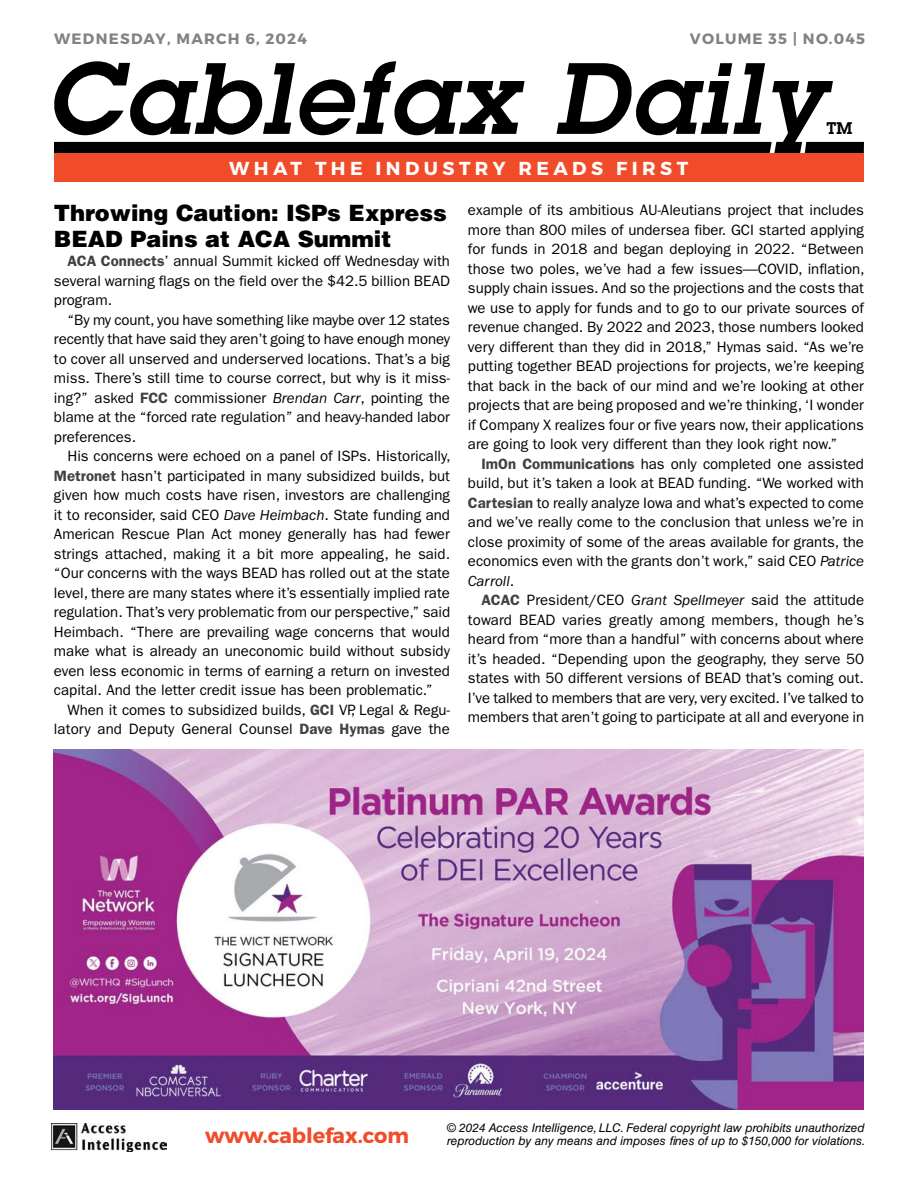
<style>
.page{position:relative;width:918px;height:1188px;background:#fff}
.page>*{position:absolute;margin:0;border:0;box-sizing:border-box;transform-origin:0 0}
.t1{font:italic 600 99px "Lubalin Graph Std";letter-spacing:.03em;color:#000}
.t2{font:900 22.5px/25.5px "Helvetica LT Std";color:#000}
.t3{font:700 21px "Montserrat";color:#f04c2a}
.t4{font:700 18.75px "Montserrat";letter-spacing:.235em;color:#fff}
.t5{font:600 16.5px "Lubalin Graph Std";color:#000}
.t6{font:15px/19.5px "ITC Franklin Gothic Std";color:#000;text-align:justify}
.t7{font:700 15px "Montserrat";letter-spacing:.085em;color:#808285}
.t8{font:italic 12px/13.5px "Helvetica LT Std";color:#000}
.s1{font-weight:600;color:#414042}
.s2{font-style:italic}
</style>
<div class="page">
<div style="left:54px;top:142px;width:718px;height:11px;background:#000"></div>
<svg style="left:805px;top:142px;width:59px;height:11px"></svg>
<div style="left:54px;top:153px;width:809px;height:29px;background:#f04c2a"></div>
<img style="left:52px;top:1123px;width:115px;height:29px">
<img style="left:53px;top:749px;width:810px;height:360px">
<p class="t7" style="left:54px;top:29px;width:254px">WEDNESDAY, MARCH 6, 2024</p>
<p class="t7" style="left:690px;top:29px;width:177px">VOLUME 35 | NO.045</p>
<h1 class="t1" style="left:46px;top:33px;width:779px">Cablefax Daily</h1>
<p class="t5" style="left:827px;top:117px;width:27px">TM</p>
<p class="t4" style="left:229px;top:157px;width:460px">WHAT THE INDUSTRY READS FIRST</p>
<h2 class="t2" style="left:54px;top:200px;width:394px">Throwing Caution: ISPs Express<br>BEAD Pains at ACA Summit</h2>
<p class="t6" style="left:54px;top:252px;width:398px;text-indent:14px"><span class="s1">ACA Connects</span>’ annual Summit kicked off Wednesday with several warning flags on the field over the $42.5 billion BEAD program.</p>
<p class="t6" style="left:54px;top:310px;width:398px;text-indent:14px">“By my count, you have something like maybe over 12 states recently that have said they aren’t going to have enough money to cover all unserved and underserved locations. That’s a big miss. There’s still time to course correct, but why is it miss&shy;ing?” asked <span class="s1">FCC</span> commissioner <span class="s2">Brendan Carr</span>, pointing the blame at the “forced rate regulation” and heavy-handed labor preferences.</p>
<p class="t6" style="left:54px;top:447px;width:398px;text-indent:14px">His concerns were echoed on a panel of ISPs. Historically, <span class="s1">Metronet</span> hasn’t participated in many subsidized builds, but given how much costs have risen, investors are challenging it to reconsider, said CEO <span class="s2">Dave Heimbach</span>. State funding and American Rescue Plan Act money generally has had fewer strings attached, making it a bit more appealing, he said. “Our concerns with the ways BEAD has rolled out at the state level, there are many states where it’s essentially implied rate regulation. That’s very problematic from our perspective,” said Heimbach. “There are prevailing wage concerns that would make what is already an uneconomic build without subsidy even less economic in terms of earning a return on invested capital. And the letter credit issue has been problematic.”</p>
<p class="t6" style="left:54px;top:700px;width:397px;text-align:right">When it comes to subsidized builds, <span class="s1">GCI</span> VP, Legal &amp; Regu&shy;latory and Deputy General Counsel <span class="s1">Dave Hymas</span> gave the</p>
<p class="t6" style="left:468px;top:201px;width:398px">example of its ambitious AU-Aleutians project that includes more than 800 miles of undersea fiber. GCI started applying for funds in 2018 and began deploying in 2022. “Between those two poles, we’ve had a few issues—COVID, inflation, supply chain issues. And so the projections and the costs that we use to apply for funds and to go to our private sources of revenue changed. By 2022 and 2023, those numbers looked very different than they did in 2018,” Hymas said. “As we’re putting together BEAD projections for projects, we’re keeping that back in the back of our mind and we’re looking at other projects that are being proposed and we’re thinking, ‘I wonder if Company X realizes four or five years now, their applications are going to look very different than they look right now.”</p>
<p class="t6" style="left:468px;top:454px;width:398px;text-indent:14px"><span class="s1">ImOn Communications</span> has only completed one assisted build, but it’s taken a look at BEAD funding. “We worked with <span class="s1">Cartesian</span> to really analyze Iowa and what’s expected to come and we’ve really come to the conclusion that unless we’re in close proximity of some of the areas available for grants, the economics even with the grants don’t work,” said CEO <span class="s2">Patrice Carroll</span>.</p>
<p class="t6" style="left:468px;top:591px;width:398px;text-indent:14px"><span class="s1">ACAC</span> President/CEO <span class="s2">Grant Spellmeyer</span> said the attitude toward BEAD varies greatly among members, though he’s heard from “more than a handful” with concerns about where it’s headed. “Depending upon the geography, they serve 50 states with 50 different versions of BEAD that’s coming out.<br>I’ve talked to members that are very, very excited. I’ve talked to members that aren’t going to participate at all and everyone in</p>
<h3 class="t3" style="left:205px;top:1123px;width:205px">www.cablefax.com</h3>
<p class="t8" style="left:447px;top:1121px;width:420px">© 2024 Access Intelligence, LLC. Federal copyright law prohibits unauthorized reproduction by any means and imposes fines of up to $150,000 for violations.</p>
</div>
